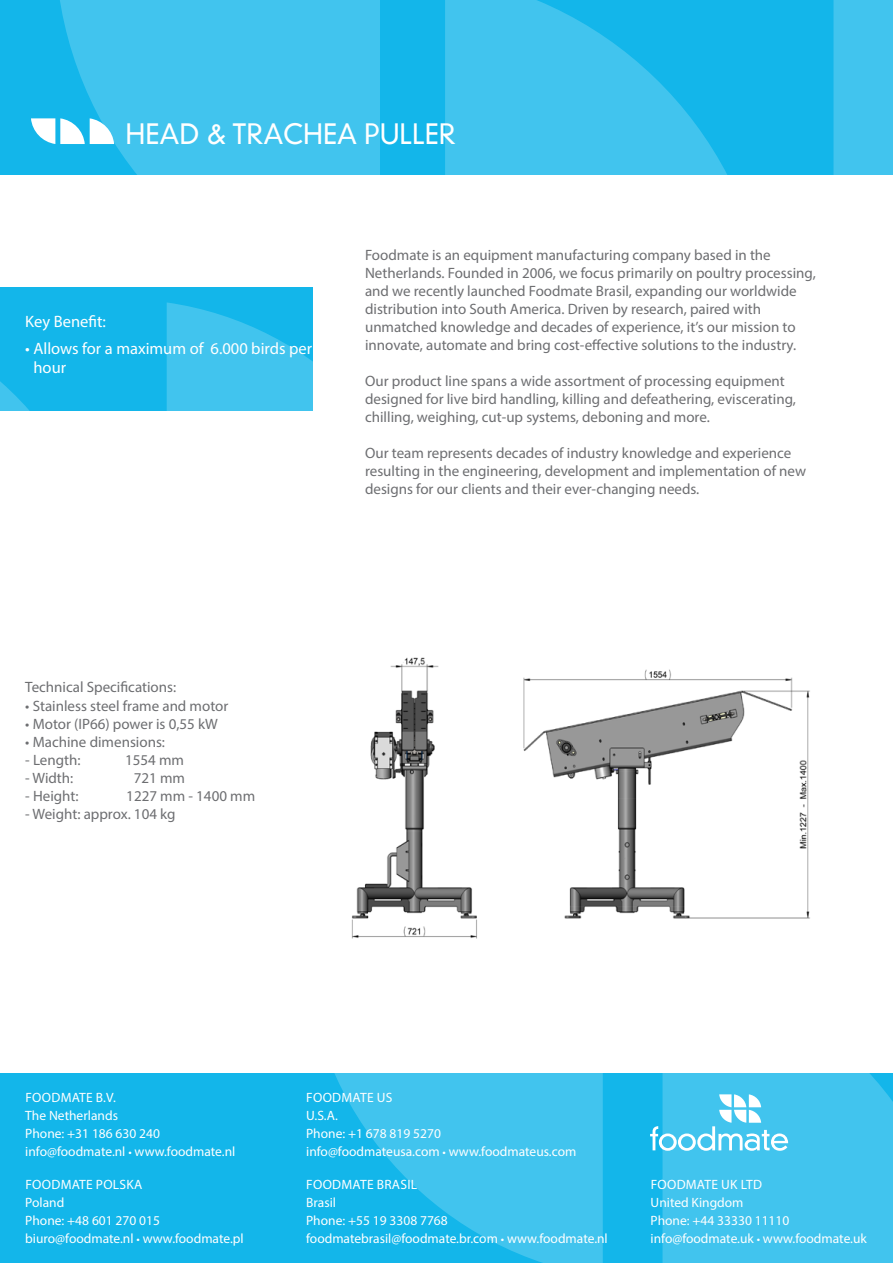
<style>
.page{position:relative;width:893px;height:1263px;background:#fff}
.page>*{position:absolute;margin:0;border:0;box-sizing:border-box;transform-origin:0 0}
.t1{font:300 27px "DIN Neuzeit Grotesk LT Pro";color:#fff}
.t2{font:16.5px/19.8px "Myriad Pro";color:#fff}
.t3{font:15px/18px "Myriad Pro";color:#6d6e71}
.t4{font:13.5px/18px "Myriad Pro";color:#fff}
.s1{font-size:12px}
</style>
<div class="page">
<div style="left:0;top:0;width:893px;height:175px;background:#13b6ea"></div>
<svg style="left:445px;top:0;width:282px;height:175px;fill:#41c4ee"></svg>
<svg style="left:60px;top:0;width:320px;height:175px;background:#3dc2ed"></svg>
<div style="left:833px;top:0;width:60px;height:175px;background:#41c4ee"></div>
<svg style="left:31px;top:118px;width:83px;height:26px"></svg>
<img style="left:351px;top:657px;width:459px;height:282px">
<div style="left:0;top:287px;width:313px;height:124px;background:#13b6ea"></div>
<svg style="left:0;top:381px;width:30px;height:30px"></svg>
<svg style="left:167px;top:302px;width:146px;height:109px"></svg>
<div style="left:0;top:1073px;width:893px;height:190px;background:#13b6ea"></div>
<svg style="left:334px;top:1073px;width:269px;height:190px;fill:#41c4ee"></svg>
<svg style="left:651px;top:1073px;width:242px;height:190px;background:#44c5ee"></svg>
<h1 class="t1" style="left:126px;top:118px;width:332px">HEAD &amp; TRACHEA PULLER</h1>
<p class="t2" style="left:25px;top:311px;width:82px">Key Benefit:</p>
<p class="t2" style="left:33px;top:338px;width:280px;text-indent:-8px">• Allows for a maximum of 6.000 birds per hour</p>
<p class="t3" style="left:365px;top:245px;width:452px">Foodmate is an equipment manufacturing company based in the Netherlands. Founded in 2006, we focus primarily on poultry processing, and we recently launched Foodmate Brasil, expanding our worldwide distribution into South America. Driven by research, paired with unmatched knowledge and decades of experience, it’s our mission to innovate, automate and bring cost-effective solutions to the industry.</p>
<p class="t3" style="left:365px;top:371px;width:432px">Our product line spans a wide assortment of processing equipment designed for live bird handling, killing and defeathering, eviscerating, chilling, weighing, cut-up systems, deboning and more.</p>
<p class="t3" style="left:365px;top:443px;width:443px">Our team represents decades of industry knowledge and experience resulting in the engineering, development and implementation of new designs for our clients and their ever-changing needs.</p>
<p class="t3" style="left:25px;top:678px;width:152px">Technical Specifications:</p>
<p class="t3" style="left:25px;top:696px;width:205px">• Stainless steel frame and motor</p>
<p class="t3" style="left:25px;top:714px;width:194px">• Motor (IP66) power is 0,55 kW</p>
<p class="t3" style="left:25px;top:732px;width:141px">• Machine dimensions:</p>
<p class="t3" style="left:25px;top:750px;width:57px">- Length:</p>
<p class="t3" style="left:125px;top:750px;width:60px">1554 mm</p>
<p class="t3" style="left:25px;top:768px;width:50px">- Width:</p>
<p class="t3" style="left:134px;top:768px;width:53px">721 mm</p>
<p class="t3" style="left:25px;top:786px;width:55px">- Height:</p>
<p class="t3" style="left:126px;top:786px;width:130px">1227 mm - 1400 mm</p>
<p class="t3" style="left:25px;top:804px;width:152px">- Weight: approx. 104 kg</p>
<p class="t4" style="left:306px;top:1088px;width:272px">FOODMATE US<br>U.S.A.<br>Phone: +1 678 819 5270 info@foodmateusa.com <span class="s1">•</span> www.foodmateus.com</p>
<p class="t4" style="left:306px;top:1176px;width:303px">FOODMATE BRASIL<br>Brasil<br>Phone: +55 19 3308 7768 foodmatebrasil@foodmate.br.com <span class="s1">•</span> www.foodmate.nl</p>
<p class="t4" style="left:25px;top:1088px;width:212px">FOODMATE B.V.<br>The Netherlands<br>Phone: +31 186 630 240 info@foodmate.nl <span class="s1">•</span> www.foodmate.nl</p>
<p class="t4" style="left:25px;top:1176px;width:220px">FOODMATE POLSKA<br>Poland<br>Phone: +48 601 270 015 biuro@foodmate.nl <span class="s1">•</span> www.foodmate.pl</p>
<p class="t4" style="left:651px;top:1176px;width:218px">FOODMATE UK LTD<br>United Kingdom<br>Phone: +44 33330 11110 info@foodmate.uk <span class="s1">•</span> www.foodmate.uk</p>
</div>
